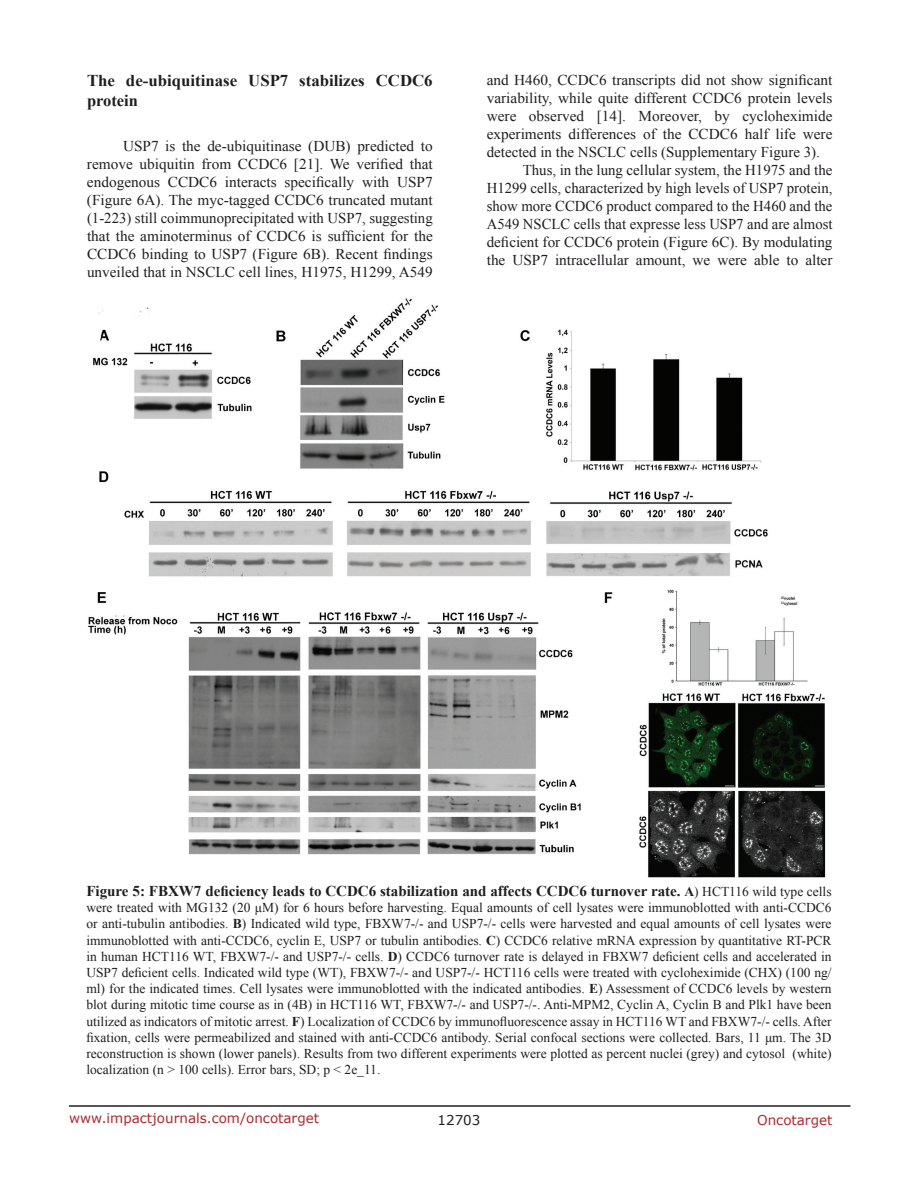
<style>
.page{position:relative;width:918px;height:1188px;background:#fff}
.page>*{position:absolute;margin:0;border:0;box-sizing:border-box;transform-origin:0 0}
.t1{font:700 16.5px/19.8px "Times New Roman";color:#201d20}
.t2{font:15px/18px "Times New Roman";color:#201d20;text-align:justify}
.t3{font:700 15px "Times New Roman";color:#201d20}
.t4{font:13.5px/16.2px "Times New Roman";color:#201d20;text-align:justify}
.t5{font:13.5px "Verdana";color:#ac2830}
.t6{font:13.5px "Verdana";color:#201d20}
.s1{font-size:13.5px}
.s2{font-weight:400;font-size:13.5px}
.s3{font-weight:700}
</style>
<div class="page">
<hr style="left:69px;top:1105px;width:781px;height:2px;background:#231f20">
<img style="left:88px;top:298px;width:738px;height:580px">
<p class="t1" style="left:87px;top:70px;width:347px">The de-ubiquitinase USP7 stabilizes CCDC6 protein</p>
<p class="t2" style="left:87px;top:137px;width:347px;text-indent:36px">USP7 is the de-ubiquitinase (DUB) predicted to remove ubiquitin from CCDC6 [21]. We verified that endogenous CCDC6 interacts specifically with USP7 (Figure 6A). The myc-tagged CCDC6 truncated mutant (1-223) still coimmunoprecipitated with USP7, suggesting that the aminoterminus of CCDC6 is sufficient for the CCDC6 binding to USP7 (Figure 6B). Recent findings unveiled that in NSCLC cell lines, H1975, H1299, A549</p>
<p class="t2" style="left:487px;top:71px;width:347px">and H460, CCDC6 transcripts did not show significant</p>
<p class="t2" style="left:487px;top:89px;width:347px">variability, while quite different CCDC6 protein levels</p>
<p class="t2" style="left:487px;top:107px;width:347px">were observed [14]. Moreover, by cycloheximide</p>
<p class="t2" style="left:487px;top:125px;width:347px">experiments differences of the CCDC6 half life were</p>
<p class="t2" style="left:487px;top:143px;width:335px">detected in the NSCLC cells (Supplementary Figure 3).</p>
<p class="t2" style="left:523px;top:161px;width:311px">Thus, in the lung cellular system, the H1975 and the</p>
<p class="t2" style="left:487px;top:179px;width:347px">H1299 cells, characterized by high levels of USP7 protein,</p>
<p class="t2" style="left:487px;top:197px;width:347px">show more CCDC6 product compared to the H460 and the</p>
<p class="t2" style="left:487px;top:215px;width:347px">A549 NSCLC cells that expresse less USP7 and are almost</p>
<p class="t2" style="left:487px;top:233px;width:347px">deficient for CCDC6 protein (Figure 6C). By modulating</p>
<p class="t2" style="left:487px;top:251px;width:347px">the USP7 intracellular amount, we were able to alter</p>
<p class="t3" style="left:86px;top:881px;width:747px">Figure 5: FBXW7 deficiency leads to CCDC6 stabilization and affects CCDC6 turnover rate. <span class="s1">A</span><span class="s2">) HCT116 wild type cells</span></p>
<p class="t4" style="left:86px;top:899px;width:747px">were treated with MG132 (20 μM) for 6 hours before harvesting. Equal amounts of cell lysates were immunoblotted with anti-CCDC6 or anti-tubulin antibodies. <span class="s3">B</span>) Indicated wild type, FBXW7-/- and USP7-/- cells were harvested and equal amounts of cell lysates were immunoblotted with anti-CCDC6, cyclin E, USP7 or tubulin antibodies. <span class="s3">C</span>) CCDC6 relative mRNA expression by quantitative RT-PCR in human HCT116 WT, FBXW7-/- and USP7-/- cells. <span class="s3">D</span>) CCDC6 turnover rate is delayed in FBXW7 deficient cells and accelerated in USP7 deficient cells. Indicated wild type (WT), FBXW7-/- and USP7-/- HCT116 cells were treated with cycloheximide (CHX) (100 ng/ ml) for the indicated times. Cell lysates were immunoblotted with the indicated antibodies. <span class="s3">E</span>) Assessment of CCDC6 levels by western blot during mitotic time course as in (4B) in HCT116 WT, FBXW7-/- and USP7-/-. Anti-MPM2, Cyclin A, Cyclin B and Plk1 have been utilized as indicators of mitotic arrest. <span class="s3">F</span>) Localization of CCDC6 by immunofluorescence assay in HCT116 WT and FBXW7-/- cells. After fixation, cells were permeabilized and stained with anti-CCDC6 antibody. Serial confocal sections were collected. Bars, 11 μm. The 3D reconstruction is shown (lower panels). Results from two different experiments were plotted as percent nuclei (grey) and cytosol (white) localization (n &gt; 100 cells). Error bars, SD; p &lt; 2e_11.</p>
<p class="t5" style="left:69px;top:1109px;width:252px">www.impactjournals.com/oncotarget</p>
<p class="t6" style="left:438px;top:1111px;width:44px">12703</p>
<p class="t5" style="left:757px;top:1111px;width:77px">Oncotarget</p>
</div>
